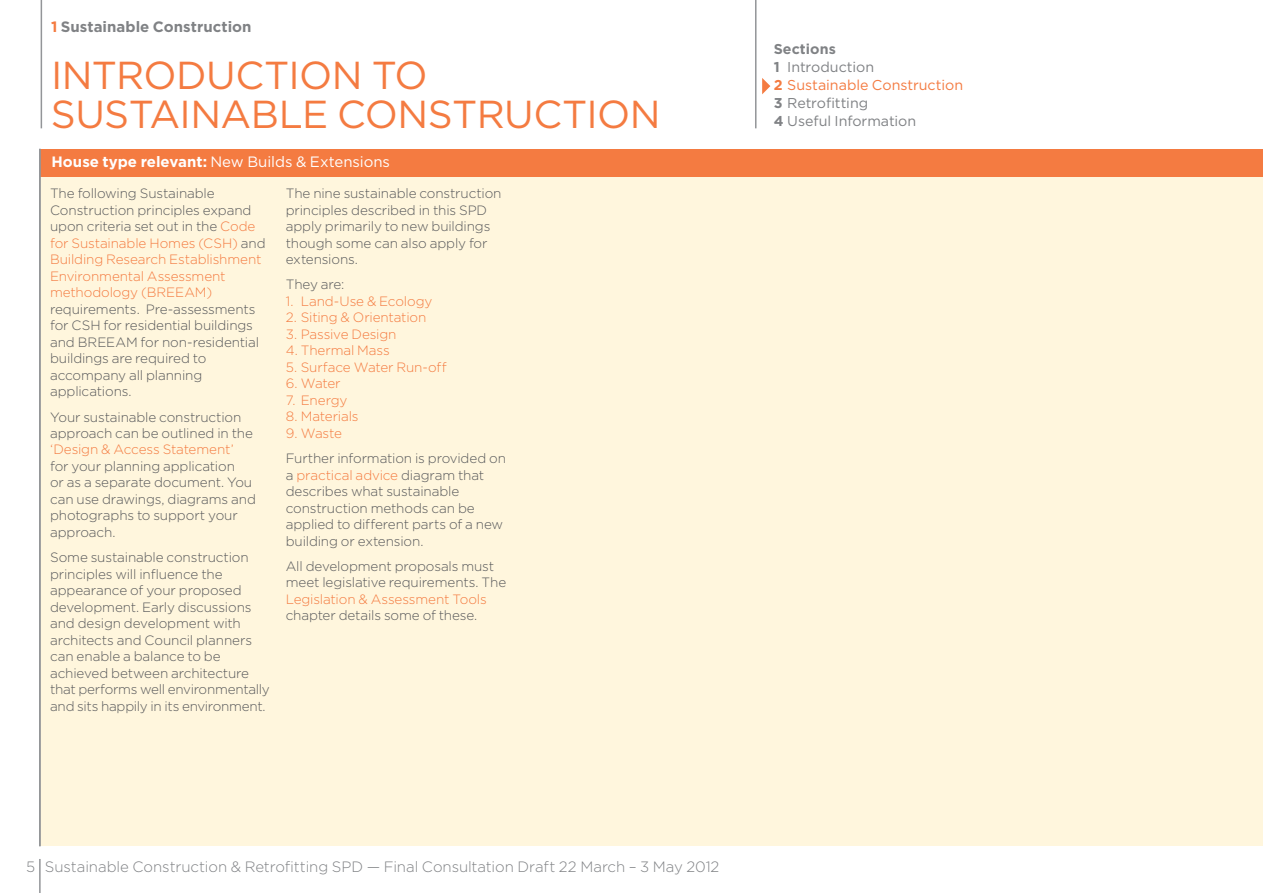
<style>
.page{position:relative;width:1263px;height:893px;background:#fff}
.page>*{position:absolute;margin:0;border:0;box-sizing:border-box;transform-origin:0 0}
.t1{font:39px/39px "Gotham";letter-spacing:-.01em;color:#f47b41}
.t2{font:300 15px "Gotham";letter-spacing:-.005em;color:#808285}
.t3{font:15px "Gotham";letter-spacing:-.005em;color:#fff}
.t4{font:700 15px "Gotham";letter-spacing:.005em;color:#808285}
.t5{font:14.25px/18px "Gotham";letter-spacing:-.005em;color:#808285}
.t6{font:300 13.5px/16.5px "Gotham";letter-spacing:-.01em;color:#58595b}
.t7{font:300 13.5px/16.5px "Gotham";letter-spacing:-.01em;color:#f47b41}
.s1{color:#f47b41}
.s2{font-weight:700}
.s3{color:#58595b}
.s4{font-weight:700;color:#f47b41}
</style>
<div class="page">
<div style="left:41px;top:149px;width:1222px;height:28px;background:#f47b41"></div>
<hr style="left:755px;top:0;width:1px;height:128px;background:#939598">
<hr style="left:41px;top:0;width:1px;height:128px;background:#939598">
<hr style="left:39px;top:859px;width:2px;height:34px;background:#939598">
<div style="left:40px;top:177px;width:1223px;height:669px;background:#fff6dd"></div>
<svg style="left:762px;top:78px;width:8px;height:16px"></svg>
<hr style="left:39px;top:149px;width:2px;height:697px;background:#939598">
<p class="t4" style="left:51px;top:18px;width:202px"><span class="s1">1</span> Sustainable Construction</p>
<h1 class="t1" style="left:51px;top:55px;width:378px">Introduction to<br>Sustainabl</h1>
<h1 class="t1" style="left:302px;top:94px;width:352px">e Constructi on</h1>
<p class="t3" style="left:51px;top:153px;width:340px"><span class="s2">House type relevant:</span> New Builds &amp; Extensions</p>
<p class="t7" style="left:50px;top:185px;width:217px"><span class="s3">The following Sustainable<br>Construction principles expand upon criteria set out in the</span> Code for Sustainable Homes (CSH) <span class="s3">and<br></span>Building Research Establishment<br>Environmental Assessment methodology (BREEAM)</p>
<p class="t6" style="left:50px;top:301px;width:210px">requirements. Pre-assessments for CSH for residential buildings and BREEAM for non-residential buildings are required to accompany all planning applications.</p>
<p class="t6" style="left:50px;top:408px;width:204px">Your sustainable construction approach can be outlined in the</p>
<p class="t7" style="left:50px;top:441px;width:185px">‘Design &amp; Access Statement’</p>
<p class="t6" style="left:50px;top:458px;width:207px">for your planning application<br>or as a separate document. You can use drawings, diagrams and photographs to support your approach.</p>
<p class="t6" style="left:50px;top:549px;width:221px">Some sustainable construction principles will influence the appearance of your proposed development. Early discussions and design development with architects and Council planners can enable a balance to be achieved between architecture that performs well environmentally and sits happily in its environment.</p>
<p class="t6" style="left:286px;top:185px;width:217px">The nine sustainable construction principles described in this SPD apply primarily to new buildings though some can also apply for extensions.</p>
<p class="t6" style="left:286px;top:276px;width:60px">They are:</p>
<p class="t7" style="left:286px;top:293px;width:148px">1. Land-Use &amp; Ecology</p>
<p class="t7" style="left:286px;top:309px;width:142px">2. Siting &amp; Orientation</p>
<p class="t7" style="left:286px;top:326px;width:112px">3. Passive Design</p>
<p class="t7" style="left:286px;top:342px;width:106px">4. Thermal Mass</p>
<p class="t7" style="left:286px;top:359px;width:162px">5. Surface Water Run-off</p>
<p class="t7" style="left:286px;top:375px;width:56px">6. Water</p>
<p class="t7" style="left:286px;top:392px;width:63px">7. Energy</p>
<p class="t7" style="left:286px;top:408px;width:74px">8. Materials</p>
<p class="t7" style="left:286px;top:425px;width:58px">9. Waste</p>
<p class="t6" style="left:286px;top:450px;width:222px">Further information is provided on a <span class="s1">practical advice</span> diagram that describes what sustainable construction methods can be applied to different parts of a new building or extension.</p>
<p class="t6" style="left:286px;top:557px;width:222px">All development proposals must meet legislative requirements. The</p>
<p class="t7" style="left:286px;top:590px;width:202px">Legislation &amp; Assessment Tools</p>
<p class="t6" style="left:286px;top:607px;width:193px">chapter details some of these.</p>
<p class="t5" style="left:774px;top:40px;width:191px"><span class="s2">Sections<br>1</span> Introduction<br><span class="s4">2</span> <span class="s1">Sustainable Construction<br></span><span class="s2">3</span> Retrofitting<br><span class="s2">4</span> Useful Information</p>
<p class="t2" style="left:26px;top:858px;width:695px">5 Sustainable Construction &amp; Retrofitting SPD — Final Consultation Draft 22 March – 3 May 2012</p>
</div>
